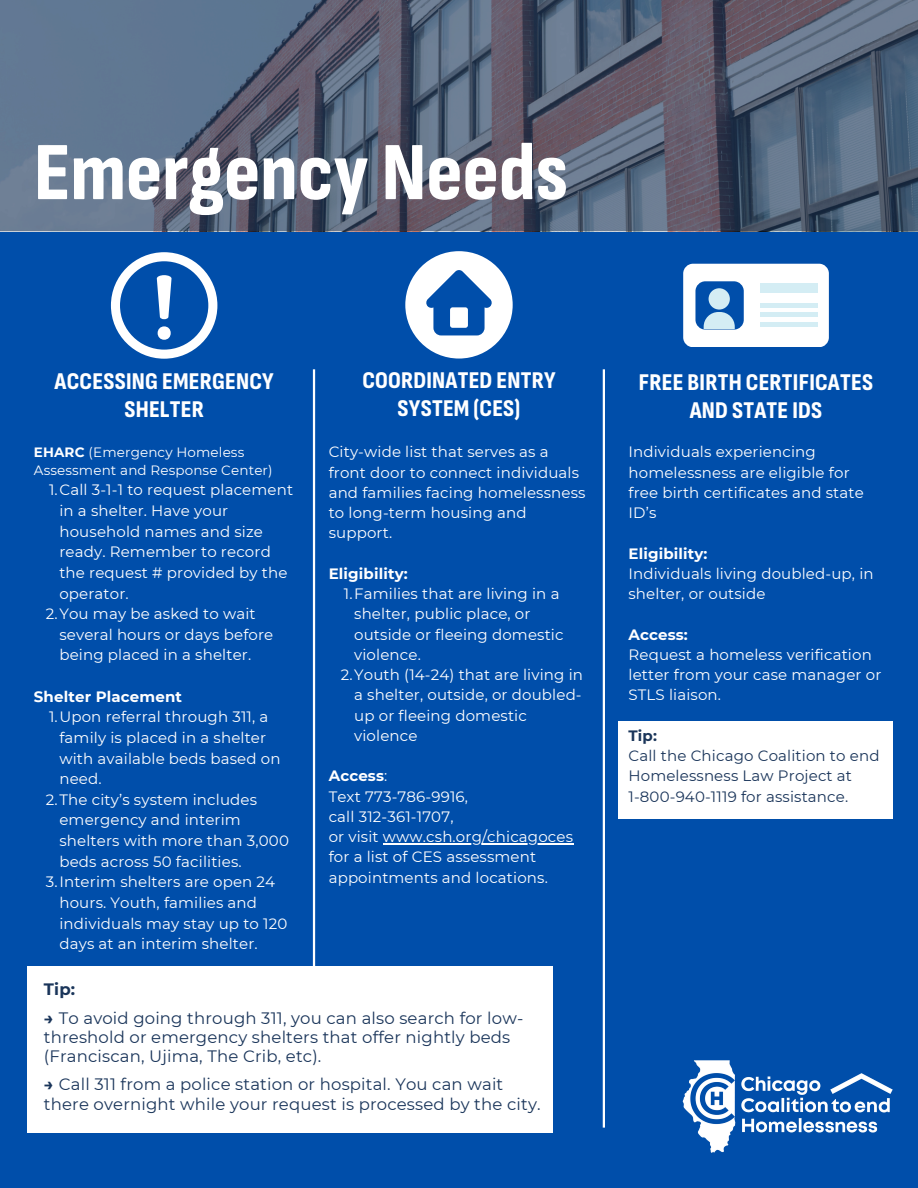
<style>
.page{position:relative;width:918px;height:1188px;background:#004eaa}
.page>*{position:absolute;margin:0;border:0;box-sizing:border-box;transform-origin:0 0}
.t1{font:800 82.5px "Sofia Sans Condensed";color:#fff}
.t2{font:800 24px/28.2px "Sofia Sans Condensed";letter-spacing:.01em;color:#fff;text-align:center}
.t3{font:16.5px/19.4px "Montserrat";letter-spacing:.01em;color:#1a355a}
.t4{font:700 16.5px "Montserrat";color:#1a355a}
.t5{font:15px/20.2px "Montserrat";letter-spacing:.01em;color:#fff}
.t6{font:15px/20.2px "Montserrat";letter-spacing:.01em;color:#1a355a}
.t7{font:700 15px "Montserrat";letter-spacing:.01em;color:#fff}
.t8{font:13.5px/18.8px "Montserrat";letter-spacing:.01em;color:#fff}
.s1{font-weight:700}
</style>
<div class="page">
<svg style="left:0;top:0;width:918px;height:231px"></svg>
<hr style="left:603px;top:369px;width:2px;height:759px;background:#fff">
<hr style="left:313px;top:369px;width:2px;height:759px;background:#fff">
<img style="left:682px;top:1060px;width:211px;height:93px">
<hr style="left:383px;top:843px;width:190px;height:1px;background:#fff">
<svg style="left:405px;top:251px;width:107px;height:107px"></svg>
<div style="left:450px;top:307px;width:18px;height:21px;background:#fff;border-radius:3px"></div>
<svg style="left:111px;top:252px;width:106px;height:107px"></svg>
<div style="left:683px;top:264px;width:145px;height:83px;background:#fff;border-radius:10px"></div>
<div style="left:760px;top:284px;width:57px;height:9px;background:#d4edf4"></div>
<div style="left:760px;top:303px;width:57px;height:5px;background:#d4edf4"></div>
<div style="left:760px;top:312px;width:57px;height:5px;background:#d4edf4"></div>
<div style="left:760px;top:322px;width:57px;height:5px;background:#d4edf4"></div>
<div style="left:695px;top:281px;width:49px;height:49px;background:#004eaa;border-radius:10px"></div>
<div style="left:709px;top:288px;width:21px;height:22px;background:#d4edf4;border-radius:50%"></div>
<svg style="left:704px;top:312px;width:31px;height:17px"></svg>
<div style="left:27px;top:966px;width:526px;height:167px;background:#fff"></div>
<div style="left:619px;top:721px;width:274px;height:98px;background:#fff"></div>
<p class="t1" style="left:34px;top:125px;width:536px">Emergency Needs</p>
<p class="t2" style="left:55px;top:368px;width:221px">ACCESSING EMERGENCY<br>SHELTER</p>
<p class="t8" style="left:34px;top:442px;width:240px"><span class="s1">EHARC</span> (Emergency Homeless<br>Assessment and Response Center)</p>
<p class="t5" style="left:59px;top:480px;width:235px;text-indent:-10px">1.Call 3-1-1 to request placement in a shelter. Have your household names and size ready. Remember to record the request # provided by the operator.</p>
<h4 class="t5" style="left:59px;top:604px;width:215px;text-indent:-13px">2.You may be asked to wait several hours or days before being placed in a shelter.</h4>
<h3 class="t7" style="left:34px;top:687px;width:150px">Shelter Placement</h3>
<p class="t5" style="left:59px;top:707px;width:223px;text-indent:-10px">1.Upon referral through 311, a family is placed in a shelter with available beds based on need.</p>
<p class="t5" style="left:59px;top:789px;width:231px;text-indent:-13px">2.The city’s system includes emergency and interim shelters with more than 3,000 beds across 50 facilities.</p>
<h4 class="t5" style="left:59px;top:872px;width:229px;text-indent:-13px">3.Interim shelters are open 24 hours. Youth, families and individuals may stay up to 120 days at an interim shelter.</h4>
<h2 class="t2" style="left:362px;top:367px;width:195px">COORDINATED ENTRY<br>SYSTEM (CES)</h2>
<p class="t5" style="left:329px;top:442px;width:258px">City-wide list that serves as a front door to connect individuals and families facing homelessness to long-term housing and support.</p>
<h1 class="t7" style="left:329px;top:564px;width:81px">Eligibility:</h1>
<p class="t5" style="left:354px;top:584px;width:211px;text-indent:-10px">1.Families that are living in a shelter, public place, or outside or fleeing domestic violence.</p>
<p class="t5" style="left:354px;top:665px;width:230px;text-indent:-14px">2.Youth (14-24) that are living in a shelter, outside, or doubled&shy;up or fleeing domestic violence</p>
<p class="t5" style="left:329px;top:766px;width:246px"><span class="s1">Access</span>:<br>Text 773-786-9916,<br>call 312-361-1707,<br>or visit www.csh.org/chicagoces</p>
<h2 class="t5" style="left:329px;top:847px;width:221px">for a list of CES assessment appointments and locations.</h2>
<h3 class="t4" style="left:44px;top:979px;width:33px">Tip:</h3>
<h4 class="t3" style="left:44px;top:1008px;width:481px"><span class="s1">→</span> To avoid going through 311, you can also search for low&shy;threshold or emergency shelters that offer nightly beds (Franciscan, Ujima, The Crib, etc).</h4>
<h4 class="t3" style="left:44px;top:1075px;width:498px"><span class="s1">→</span> Call 311 from a police station or hospital. You can wait there overnight while your request is processed by the city.</h4>
<p class="t2" style="left:639px;top:368px;width:236px">FREE BIRTH CERTIFICATES<br>AND STATE IDS</p>
<p class="t5" style="left:629px;top:442px;width:237px">Individuals experiencing homelessness are eligible for free birth certificates and state<br>ID’s</p>
<h3 class="t5" style="left:629px;top:543px;width:247px"><span class="s1">Eligibility:<br></span>Individuals living doubled-up, in shelter, or outside</h3>
<p class="t5" style="left:629px;top:624px;width:254px"><span class="s1">Access:<br></span>Request a homeless verification letter from your case manager or<br>STLS liaison.</p>
<p class="t6" style="left:629px;top:725px;width:253px"><span class="s1">Tip:<br></span>Call the Chicago Coalition to end<br>Homelessness Law Project at<br>1-800-940-1119 for assistance.</p>
</div>
